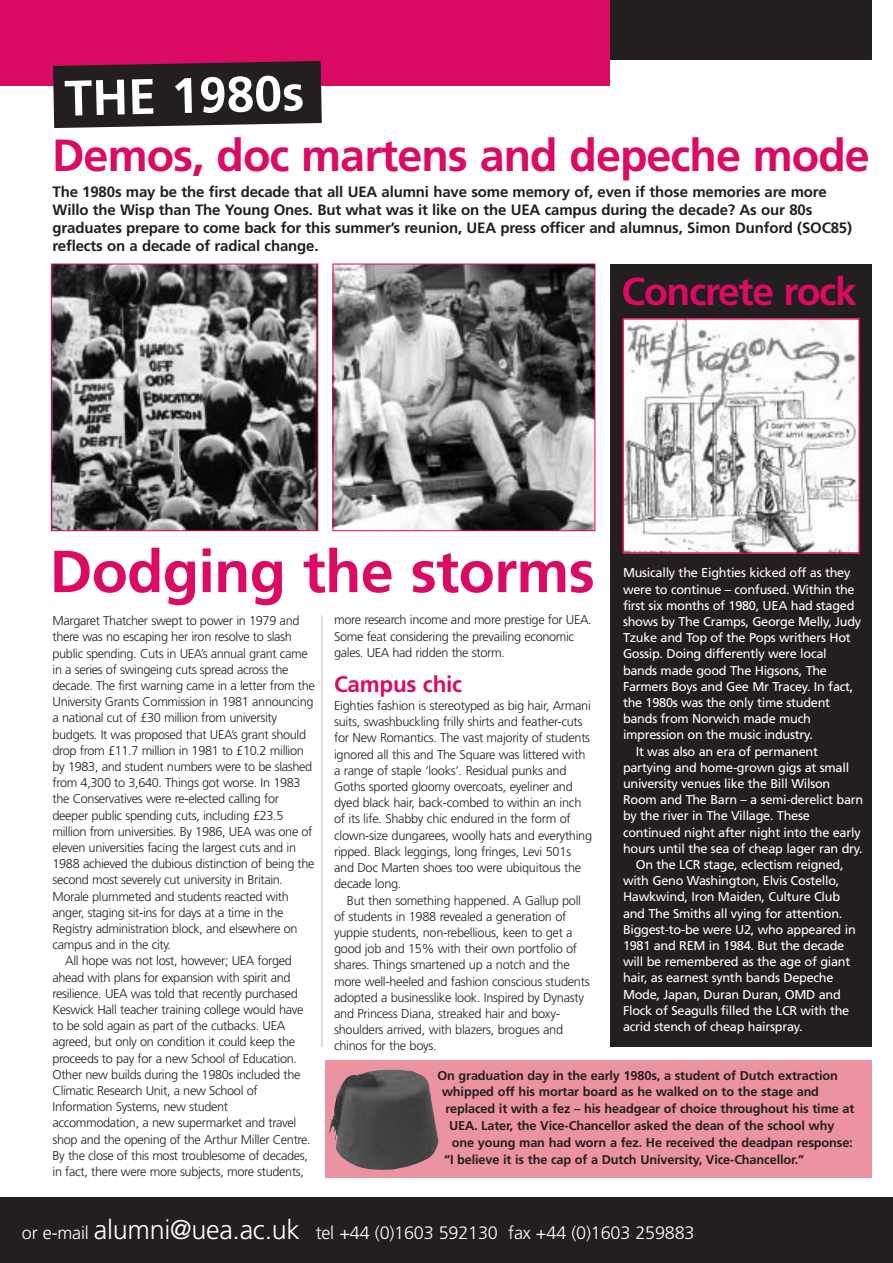
<style>
.page{position:relative;width:893px;height:1263px;background:#fff}
.page>*{position:absolute;margin:0;border:0;box-sizing:border-box;transform-origin:0 0}
.t1{font:700 59.25px "Frutiger";letter-spacing:-.01em;color:#db0a62}
.t2{font:700 49.8px "Frutiger";color:#fff}
.t3{font:700 45px "Frutiger";letter-spacing:-.02em;color:#db0a62}
.t4{font:700 39px "Frutiger";letter-spacing:-.035em;color:#db0a62}
.t5{font:700 22.5px "Frutiger";letter-spacing:-.01em;color:#db0a62}
.t6{font:300 18px "Frutiger";letter-spacing:-.01em;color:#fff}
.t7{font:700 15px/18px "Frutiger";letter-spacing:-.01em;color:#231f20}
.t8{font:300 12.75px/16.2px "Frutiger";letter-spacing:-.03em;color:#231f20}
.t9{font:12.75px "Frutiger";letter-spacing:-.02em;color:#fff}
.t10{font:700 12.75px "Frutiger";letter-spacing:-.01em;color:#231f20}
.s1{font-size:27px}
</style>
<div class="page">
<div style="left:326px;top:1060px;width:546px;height:117px;background:#ec93a1"></div>
<img style="left:53px;top:266px;width:263px;height:263px">
<div style="left:51px;top:264px;width:267px;height:267px;border:1px solid #db0a62"></div>
<img style="left:335px;top:266px;width:258px;height:263px">
<div style="left:333px;top:264px;width:262px;height:267px;border:1px solid #db0a62"></div>
<div style="left:596px;top:0;width:276px;height:60px;background:#231f20"></div>
<div style="left:0;top:0;width:610px;height:86px;background:#db0a62"></div>
<hr style="left:322px;top:615px;width:1px;height:432px;background:#bcbdc0">
<div style="left:610px;top:264px;width:262px;height:782px;background:#231f20"></div>
<div style="left:0;top:1197px;width:893px;height:66px;background:#231f20"></div>
<img style="left:625px;top:321px;width:232px;height:230px">
<div style="left:622px;top:318px;width:238px;height:236px;border:2px solid #db0a62"></div>
<img style="left:328px;top:1069px;width:110px;height:101px">
<svg style="left:53px;top:61px;width:269px;height:67px;background:#32272b"></svg>
<h2 class="t2" style="left:64px;top:78px;width:241px;rotate:-1deg">THE 1980s</h2>
<h3 class="t3" style="left:52px;top:137px;width:819px">Demos, doc martens and depeche mode</h3>
<p class="t7" style="left:53px;top:184px;width:801px">The 1980s may be the first decade that all UEA alumni have some memory of, even if those memories are more Willo the Wisp than The Young Ones. But what was it like on the UEA campus during the decade? As our 80s graduates prepare to come back for this summer’s reunion, UEA press officer and alumnus, Simon Dunford (SOC85) reflects on a decade of radical change.</p>
<h3 class="t4" style="left:621px;top:275px;width:237px">Concrete rock</h3>
<h1 class="t1" style="left:50px;top:548px;width:547px">Dodging the storms</h1>
<p class="t9" style="left:623px;top:568px;width:229px">Musically the Eighties kicked off as they</p>
<p class="t9" style="left:623px;top:584px;width:233px">were to continue – confused. Within the</p>
<p class="t9" style="left:623px;top:600px;width:233px">first six months of 1980, UEA had staged</p>
<p class="t9" style="left:623px;top:616px;width:240px">shows by The Cramps, George Melly, Judy</p>
<p class="t9" style="left:623px;top:633px;width:229px">Tzuke and Top of the Pops writhers Hot</p>
<p class="t9" style="left:623px;top:649px;width:205px">Gossip. Doing differently were local</p>
<p class="t9" style="left:623px;top:665px;width:206px">bands made good The Higsons, The</p>
<p class="t9" style="left:623px;top:681px;width:232px">Farmers Boys and Gee Mr Tracey. In fact,</p>
<p class="t9" style="left:623px;top:697px;width:209px">the 1980s was the only time student</p>
<p class="t9" style="left:623px;top:714px;width:189px">bands from Norwich made much</p>
<p class="t9" style="left:623px;top:730px;width:191px">impression on the music industry.</p>
<p class="t9" style="left:636px;top:746px;width:184px">It was also an era of permanent</p>
<p class="t9" style="left:623px;top:762px;width:228px">partying and home-grown gigs at small</p>
<p class="t9" style="left:623px;top:778px;width:209px">university venues like the Bill Wilson</p>
<p class="t9" style="left:623px;top:795px;width:242px">Room and The Barn – a semi-derelict barn</p>
<p class="t9" style="left:623px;top:811px;width:188px">by the river in The Village. These</p>
<p class="t9" style="left:623px;top:827px;width:239px">continued night after night into the early</p>
<p class="t9" style="left:623px;top:843px;width:241px">hours until the sea of cheap lager ran dry.</p>
<p class="t9" style="left:636px;top:859px;width:209px">On the LCR stage, eclectism reigned,</p>
<p class="t9" style="left:623px;top:876px;width:218px">with Geno Washington, Elvis Costello,</p>
<p class="t9" style="left:623px;top:892px;width:219px">Hawkwind, Iron Maiden, Culture Club</p>
<p class="t9" style="left:623px;top:908px;width:221px">and The Smiths all vying for attention.</p>
<p class="t9" style="left:623px;top:924px;width:234px">Biggest-to-be were U2, who appeared in</p>
<p class="t9" style="left:623px;top:940px;width:223px">1981 and REM in 1984. But the decade</p>
<p class="t9" style="left:623px;top:957px;width:229px">will be remembered as the age of giant</p>
<p class="t9" style="left:623px;top:973px;width:212px">hair, as earnest synth bands Depeche</p>
<p class="t9" style="left:623px;top:989px;width:219px">Mode, Japan, Duran Duran, OMD and</p>
<p class="t9" style="left:623px;top:1005px;width:228px">Flock of Seagulls filled the LCR with the</p>
<p class="t9" style="left:623px;top:1021px;width:181px">acrid stench of cheap hairspray.</p>
<p class="t8" style="left:334px;top:613px;width:259px">more research income and more prestige for UEA.<br>Some feat considering the prevailing economic gales. UEA had ridden the storm.</p>
<h3 class="t5" style="left:334px;top:675px;width:130px">Campus chic</h3>
<p class="t8" style="left:334px;top:698px;width:260px">Eighties fashion is stereotyped as big hair, Armani suits, swashbuckling frilly shirts and feather-cuts for New Romantics. The vast majority of students ignored all this and The Square was littered with a range of staple ‘looks’. Residual punks and Goths sported gloomy overcoats, eyeliner and dyed black hair, back-combed to within an inch of its life. Shabby chic endured in the form of clown-size dungarees, woolly hats and everything ripped. Black leggings, long fringes, Levi 501s and Doc Marten shoes too were ubiquitous the decade long.</p>
<p class="t8" style="left:334px;top:893px;width:257px;text-indent:13px">But then something happened. A Gallup poll of students in 1988 revealed a generation of yuppie students, non-rebellious, keen to get a good job and 15% with their own portfolio of shares. Things smartened up a notch and the more well-heeled and fashion conscious students adopted a businesslike look. Inspired by Dynasty and Princess Diana, streaked hair and boxy&shy;shoulders arrived, with blazers, brogues and chinos for the boys.</p>
<p class="t8" style="left:53px;top:614px;width:248px">Margaret Thatcher swept to power in 1979 and</p>
<p class="t8" style="left:53px;top:630px;width:241px">there was no escaping her iron resolve to slash</p>
<p class="t8" style="left:53px;top:646px;width:257px">public spending. Cuts in UEA’s annual grant came</p>
<p class="t8" style="left:53px;top:662px;width:238px">in a series of swingeing cuts spread across the</p>
<p class="t8" style="left:53px;top:678px;width:264px">decade. The first warning came in a letter from the</p>
<p class="t8" style="left:53px;top:695px;width:263px">University Grants Commission in 1981 announcing</p>
<p class="t8" style="left:53px;top:711px;width:226px">a national cut of £30 million from university</p>
<p class="t8" style="left:53px;top:727px;width:255px">budgets. It was proposed that UEA’s grant should</p>
<p class="t8" style="left:53px;top:743px;width:253px">drop from £11.7 million in 1981 to £10.2 million</p>
<p class="t8" style="left:53px;top:759px;width:261px">by 1983, and student numbers were to be slashed</p>
<p class="t8" style="left:53px;top:776px;width:250px">from 4,300 to 3,640. Things got worse. In 1983</p>
<p class="t8" style="left:53px;top:792px;width:228px">the Conservatives were re-elected calling for</p>
<p class="t8" style="left:53px;top:808px;width:232px">deeper public spending cuts, including £23.5</p>
<p class="t8" style="left:53px;top:824px;width:262px">million from universities. By 1986, UEA was one of</p>
<p class="t8" style="left:53px;top:840px;width:245px">eleven universities facing the largest cuts and in</p>
<p class="t8" style="left:53px;top:857px;width:264px">1988 achieved the dubious distinction of being the</p>
<p class="t8" style="left:53px;top:873px;width:232px">second most severely cut university in Britain.</p>
<p class="t8" style="left:53px;top:889px;width:238px">Morale plummeted and students reacted with</p>
<p class="t8" style="left:53px;top:905px;width:233px">anger, staging sit-ins for days at a time in the</p>
<p class="t8" style="left:53px;top:921px;width:247px">Registry administration block, and elsewhere on</p>
<p class="t8" style="left:53px;top:938px;width:120px">campus and in the city.</p>
<p class="t8" style="left:65px;top:954px;width:228px">All hope was not lost, however; UEA forged</p>
<p class="t8" style="left:53px;top:970px;width:239px">ahead with plans for expansion with spirit and</p>
<p class="t8" style="left:53px;top:986px;width:247px">resilience. UEA was told that recently purchased</p>
<p class="t8" style="left:53px;top:1002px;width:253px">Keswick Hall teacher training college would have</p>
<p class="t8" style="left:53px;top:1019px;width:234px">to be sold again as part of the cutbacks. UEA</p>
<p class="t8" style="left:53px;top:1035px;width:244px">agreed, but only on condition it could keep the</p>
<p class="t8" style="left:53px;top:1051px;width:246px">proceeds to pay for a new School of Education.</p>
<p class="t8" style="left:53px;top:1067px;width:249px">Other new builds during the 1980s included the</p>
<p class="t8" style="left:53px;top:1083px;width:207px">Climatic Research Unit, a new School of</p>
<p class="t8" style="left:53px;top:1100px;width:177px">Information Systems, new student</p>
<p class="t8" style="left:53px;top:1116px;width:245px">accommodation, a new supermarket and travel</p>
<p class="t8" style="left:53px;top:1132px;width:260px">shop and the opening of the Arthur Miller Centre.</p>
<p class="t8" style="left:53px;top:1148px;width:257px">By the close of this most troublesome of decades,</p>
<p class="t8" style="left:53px;top:1164px;width:253px">in fact, there were more subjects, more students,</p>
<p class="t10" style="left:437px;top:1070px;width:402px">On graduation day in the early 1980s, a student of Dutch extraction</p>
<p class="t10" style="left:442px;top:1087px;width:379px">whipped off his mortar board as he walked on to the stage and</p>
<p class="t10" style="left:445px;top:1103px;width:410px">replaced it with a fez – his headgear of choice throughout his time at</p>
<p class="t10" style="left:449px;top:1120px;width:387px">UEA. Later, the Vice-Chancellor asked the dean of the school why</p>
<p class="t10" style="left:452px;top:1137px;width:402px">one young man had worn a fez. He received the deadpan response:</p>
<p class="t10" style="left:444px;top:1154px;width:362px">“I believe it is the cap of a Dutch University, Vice-Chancellor.”</p>
<h3 class="t6" style="left:22px;top:1225px;width:674px">or e-mail <span class="s1">alumni@uea.ac.uk</span> tel +44 (0)1603 592130 fax +44 (0)1603 259883</h3>
</div>
